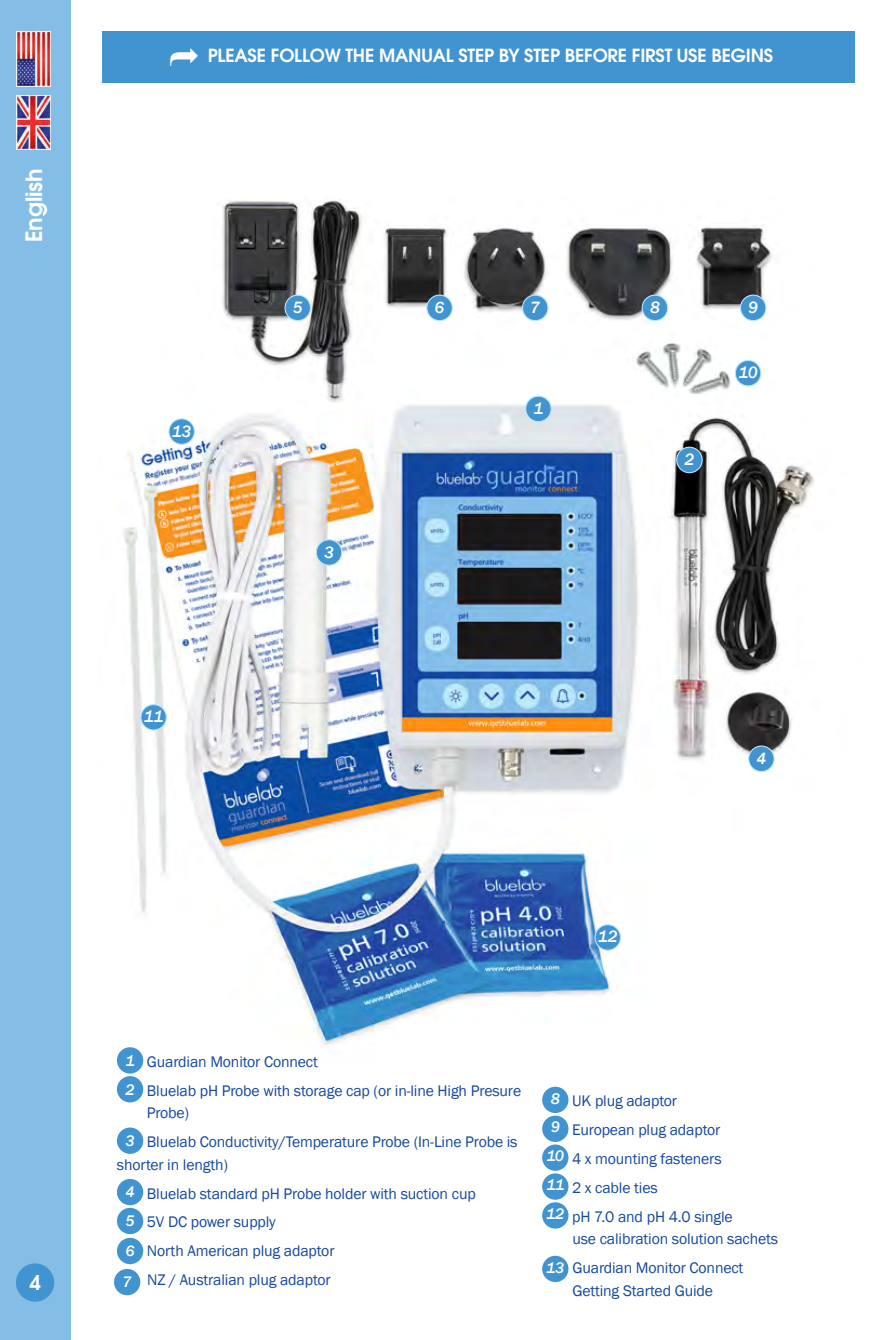
<style>
.page{position:relative;width:893px;height:1340px;background:#fff}
.page>*{position:absolute;margin:0;border:0;box-sizing:border-box;transform-origin:0 0}
.t1{font:600 22.5px "ITC Avant Garde Pro";color:#fff}
.t2{font:600 20.25px "ITC Avant Garde Pro";color:#fff}
.Heading_02{font:600 18px "ITC Avant Garde Pro";letter-spacing:-.01em;color:#fff}
.Numbers{font:italic 500 16.88px "Franklin Gothic";letter-spacing:-.01em;color:#fff}
.Body_Text{font:15.75px/22.5px "Franklin Gothic";letter-spacing:-.01em;color:#15489e}
.Caption_left_align{font:italic 500 15.75px "Franklin Gothic";letter-spacing:-.025em;color:#fff}
</style>
<div class="page">
<div style="left:0;top:0;width:70px;height:1339px;background:#84bee7"></div>
<img style="left:16px;top:32px;width:35px;height:54px">
<img style="left:16px;top:96px;width:35px;height:54px">
<div style="left:16px;top:1263px;width:38px;height:38px;background:#4194d0;border-radius:50%"></div>
<img style="left:117px;top:199px;width:697px;height:862px">
<div style="left:102px;top:32px;width:753px;height:51px;background:#4194d0"></div>
<div style="left:285px;top:295px;width:25px;height:25px;background:#4194d0;border-radius:50%"></div>
<div style="left:284px;top:294px;width:27px;height:27px;border:1px solid #b9e5fa;border-radius:50%"></div>
<div style="left:427px;top:295px;width:25px;height:25px;background:#4194d0;border-radius:50%"></div>
<div style="left:426px;top:294px;width:27px;height:27px;border:1px solid #b9e5fa;border-radius:50%"></div>
<div style="left:522px;top:295px;width:26px;height:25px;background:#4194d0;border-radius:50%"></div>
<div style="left:522px;top:294px;width:27px;height:27px;border:1px solid #b9e5fa;border-radius:50%"></div>
<div style="left:642px;top:295px;width:26px;height:25px;background:#4194d0;border-radius:50%"></div>
<div style="left:642px;top:294px;width:26px;height:27px;border:1px solid #b9e5fa;border-radius:50%"></div>
<div style="left:740px;top:295px;width:26px;height:25px;background:#4194d0;border-radius:50%"></div>
<div style="left:740px;top:294px;width:26px;height:27px;border:1px solid #b9e5fa;border-radius:50%"></div>
<div style="left:677px;top:447px;width:25px;height:25px;background:#4194d0;border-radius:50%"></div>
<div style="left:676px;top:446px;width:27px;height:27px;border:1px solid #b9e5fa;border-radius:50%"></div>
<div style="left:749px;top:746px;width:25px;height:25px;background:#4194d0;border-radius:50%"></div>
<div style="left:748px;top:745px;width:27px;height:27px;border:1px solid #b9e5fa;border-radius:50%"></div>
<div style="left:735px;top:360px;width:26px;height:26px;background:#4194d0;border-radius:50%"></div>
<div style="left:735px;top:360px;width:26px;height:26px;border:1px solid #b9e5fa;border-radius:50%"></div>
<div style="left:595px;top:924px;width:25px;height:26px;background:#4194d0;border-radius:50%"></div>
<div style="left:594px;top:924px;width:27px;height:26px;border:1px solid #b9e5fa;border-radius:50%"></div>
<div style="left:316px;top:539px;width:26px;height:26px;background:#4194d0;border-radius:50%"></div>
<div style="left:316px;top:539px;width:26px;height:27px;border:1px solid #b9e5fa;border-radius:50%"></div>
<div style="left:141px;top:704px;width:25px;height:26px;background:#4194d0;border-radius:50%"></div>
<div style="left:140px;top:704px;width:27px;height:26px;border:1px solid #b9e5fa;border-radius:50%"></div>
<div style="left:169px;top:419px;width:25px;height:25px;background:#4194d0;border-radius:50%"></div>
<div style="left:168px;top:418px;width:27px;height:27px;border:1px solid #b9e5fa;border-radius:50%"></div>
<div style="left:526px;top:396px;width:25px;height:25px;background:#4194d0;border-radius:50%"></div>
<div style="left:525px;top:395px;width:27px;height:27px;border:1px solid #b9e5fa;border-radius:50%"></div>
<div style="left:117px;top:1047px;width:26px;height:26px;background:#4194d0;border-radius:50%"></div>
<div style="left:117px;top:1076px;width:26px;height:26px;background:#4194d0;border-radius:50%"></div>
<div style="left:117px;top:1127px;width:26px;height:26px;background:#4194d0;border-radius:50%"></div>
<div style="left:117px;top:1178px;width:26px;height:27px;background:#4194d0;border-radius:50%"></div>
<div style="left:117px;top:1207px;width:26px;height:27px;background:#4194d0;border-radius:50%"></div>
<div style="left:117px;top:1237px;width:26px;height:27px;background:#4194d0;border-radius:50%"></div>
<div style="left:542px;top:1086px;width:26px;height:27px;background:#4194d0;border-radius:50%"></div>
<div style="left:542px;top:1115px;width:26px;height:26px;background:#4194d0;border-radius:50%"></div>
<div style="left:542px;top:1144px;width:26px;height:26px;background:#4194d0;border-radius:50%"></div>
<div style="left:542px;top:1173px;width:26px;height:26px;background:#4194d0;border-radius:50%"></div>
<div style="left:542px;top:1202px;width:26px;height:26px;background:#4194d0;border-radius:50%"></div>
<div style="left:114px;top:1268px;width:26px;height:27px;background:#4194d0;border-radius:50%"></div>
<div style="left:542px;top:1255px;width:26px;height:26px;background:#4194d0;border-radius:50%"></div>
<h1 class="t1" style="left:19px;top:242px;width:76px;rotate:-90deg">English</h1>
<p class="t2" style="left:29px;top:1268px;width:13px">4</p>
<p class="Heading_02" style="left:208px;top:44px;width:567px">PLEASE FOLLOW THE MANUAL STEP BY STEP BEFORE FIRST USE BEGINS</p>
<p class="Numbers" style="left:293px;top:297px;width:11px">5</p>
<p class="Numbers" style="left:435px;top:297px;width:11px">6</p>
<p class="Numbers" style="left:530px;top:297px;width:11px">7</p>
<p class="Numbers" style="left:650px;top:297px;width:11px">8</p>
<p class="Numbers" style="left:748px;top:297px;width:11px">9</p>
<p class="Numbers" style="left:172px;top:420px;width:21px">13</p>
<p class="Numbers" style="left:144px;top:706px;width:21px">11</p>
<p class="Numbers" style="left:324px;top:541px;width:11px">3</p>
<p class="Numbers" style="left:533px;top:398px;width:11px">1</p>
<p class="Numbers" style="left:684px;top:449px;width:11px">2</p>
<p class="Numbers" style="left:738px;top:362px;width:21px">10</p>
<p class="Numbers" style="left:756px;top:747px;width:11px">4</p>
<p class="Numbers" style="left:598px;top:926px;width:21px">12</p>
<p class="Caption_left_align" style="left:125px;top:1050px;width:11px">1</p>
<p class="Body_Text" style="left:147px;top:1050px;width:173px">Guardian Monitor Connect</p>
<p class="Caption_left_align" style="left:125px;top:1079px;width:11px">2</p>
<p class="Body_Text" style="left:147px;top:1079px;width:376px">Bluelab pH Probe with storage cap (or in-line High Presure<br>Probe)</p>
<p class="Caption_left_align" style="left:125px;top:1130px;width:11px">3</p>
<p class="Body_Text" style="left:117px;top:1130px;width:402px;text-indent:30px">Bluelab Conductivity/Temperature Probe (In-Line Probe is shorter in length)</p>
<p class="Caption_left_align" style="left:125px;top:1182px;width:11px">4</p>
<p class="Body_Text" style="left:147px;top:1182px;width:330px">Bluelab standard pH Probe holder with suction cup</p>
<p class="Caption_left_align" style="left:125px;top:1211px;width:11px">5</p>
<p class="Body_Text" style="left:147px;top:1211px;width:130px">5V DC power supply</p>
<p class="Caption_left_align" style="left:125px;top:1241px;width:11px">6</p>
<p class="Body_Text" style="left:147px;top:1240px;width:189px">North American plug adaptor</p>
<p class="Body_Text" style="left:147px;top:1268px;width:185px">NZ / Australian plug adaptor</p>
<p class="Caption_left_align" style="left:123px;top:1272px;width:11px">7</p>
<p class="Caption_left_align" style="left:551px;top:1088px;width:11px">8</p>
<p class="Body_Text" style="left:572px;top:1090px;width:106px">UK plug adaptor</p>
<p class="Caption_left_align" style="left:551px;top:1117px;width:11px">9</p>
<p class="Body_Text" style="left:572px;top:1119px;width:150px">European plug adaptor</p>
<p class="Caption_left_align" style="left:546px;top:1146px;width:19px">10</p>
<p class="Body_Text" style="left:572px;top:1147px;width:151px">4 x mounting fasteners</p>
<p class="Caption_left_align" style="left:546px;top:1175px;width:19px">11</p>
<p class="Body_Text" style="left:572px;top:1176px;width:87px">2 x cable ties</p>
<p class="Caption_left_align" style="left:546px;top:1204px;width:20px">12</p>
<p class="Body_Text" style="left:572px;top:1205px;width:207px">pH 7.0 and pH 4.0 single<br>use calibration solution sachets</p>
<p class="Body_Text" style="left:572px;top:1257px;width:173px">Guardian Monitor Connect<br>Getting Started Guide</p>
<p class="Caption_left_align" style="left:546px;top:1257px;width:20px">13</p>
</div>
